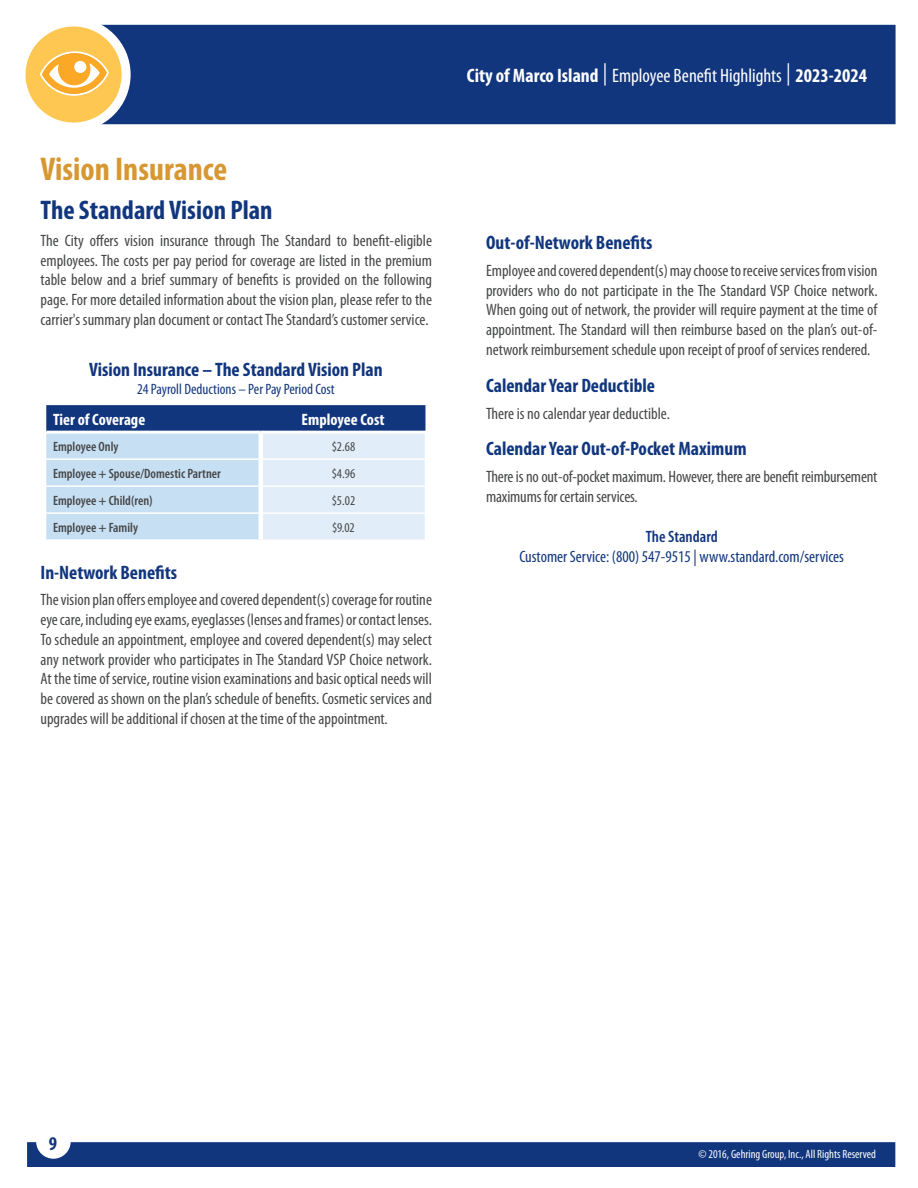
<style>
.page{position:relative;width:918px;height:1188px;background:#fff}
.page>*{position:absolute;margin:0;border:0;box-sizing:border-box;transform-origin:0 0}
.TOC_-_Insurance_Type_-_Header_V2{font:700 condensed 33px "Myriad Pro";color:#d79833}
.Body_-_Plan_Name{font:700 condensed 27px "Myriad Pro";color:#11367e}
.Body_-_Sub_Header{font:700 condensed 19.5px "Myriad Pro";color:#11367e}
.t1{font:700 condensed 19.5px "Myriad Pro";color:#fff}
.Rate_Table_-_Header{font:700 condensed 19.5px "Myriad Pro";color:#11367e}
.Body_-_Main{font:condensed 16.5px/19.8px "Myriad Pro";color:#464748;text-align:justify}
.Body_-_Carrier_Info{font:condensed 16.5px/19.8px "Myriad Pro";color:#11367e;text-align:center}
.Rate_Table_-_Interior_Header{font:700 condensed 16.5px "Myriad Pro";color:#fff}
.Rate_Table_-_Sub_Heading{font:condensed 15px "Myriad Pro";color:#11367e}
.Table_2_-_Sub_Sub_Category{font:600 condensed 13.5px "Myriad Pro";color:#464748}
.Table_2_-_Numbers{font:condensed 13.5px "Myriad Pro";color:#464748}
.t2{font:condensed 12px "Myriad Pro";color:#fff}
.s1{font-weight:400;font-size:22.35px}
.s2{font-weight:400}
.s3{font-weight:600}
</style>
<div class="page">
<div style="left:27px;top:1142px;width:868px;height:25px;background:#11367e"></div>
<div style="left:104px;top:25px;width:792px;height:99px;background:#11367e"></div>
<svg style="left:21px;top:22px;width:105px;height:105px;fill:#fec752"></svg>
<div style="left:17px;top:17px;width:114px;height:115px;border:9px solid #fff;border-radius:50%"></div>
<svg style="left:38px;top:49px;width:73px;height:49px"></svg>
<svg style="left:46px;top:405px;width:380px;height:135px;background:#afc4de"></svg>
<hr style="left:261px;top:539px;width:165px;height:2px;background:#fff">
<hr style="left:46px;top:431px;width:215px;height:3px;background:#fff">
<hr style="left:261px;top:431px;width:165px;height:3px;background:#fff">
<p class="TOC_-_Insurance_Type_-_Header_V2" style="left:40px;top:151px;width:188px">Vision Insurance</p>
<p class="Body_-_Plan_Name" style="left:40px;top:195px;width:234px">The Standard Vision Plan</p>
<p class="Body_-_Main" style="left:40px;top:231px;width:393px">The City offers vision insurance through The Standard to benefit-eligible employees. The costs per pay period for coverage are listed in the premium table below and a brief summary of benefits is provided on the following page. For more detailed information about the vision plan, please refer to the carrier's summary plan document or contact The Standard’s customer service.</p>
<p class="Rate_Table_-_Header" style="left:89px;top:359px;width:295px">Vision Insurance – The Standard Vision Plan</p>
<p class="Rate_Table_-_Sub_Heading" style="left:137px;top:381px;width:199px">24 Payroll Deductions – Per Pay Period Cost</p>
<p class="Rate_Table_-_Interior_Header" style="left:53px;top:410px;width:94px">Tier of Coverage</p>
<p class="Rate_Table_-_Interior_Header" style="left:302px;top:410px;width:85px">Employee Cost</p>
<p class="Table_2_-_Sub_Sub_Category" style="left:53px;top:439px;width:67px">Employee Only</p>
<p class="Table_2_-_Numbers" style="left:332px;top:439px;width:25px">$2.68</p>
<p class="Table_2_-_Sub_Sub_Category" style="left:53px;top:466px;width:169px">Employee + Spouse/Domestic Partner</p>
<p class="Table_2_-_Numbers" style="left:332px;top:466px;width:25px">$4.96</p>
<p class="Table_2_-_Sub_Sub_Category" style="left:53px;top:493px;width:101px">Employee + Child(ren)</p>
<p class="Table_2_-_Numbers" style="left:332px;top:493px;width:25px">$5.02</p>
<p class="Table_2_-_Sub_Sub_Category" style="left:53px;top:520px;width:87px">Employee + Family</p>
<p class="Table_2_-_Numbers" style="left:332px;top:520px;width:24px">$9.02</p>
<p class="Body_-_Sub_Header" style="left:40px;top:561px;width:138px">In-Network Benefits</p>
<p class="Body_-_Main" style="left:40px;top:590px;width:393px">The vision plan offers employee and covered dependent(s) coverage for routine eye care, including eye exams, eyeglasses (lenses and frames) or contact lenses.<br>To schedule an appointment, employee and covered dependent(s) may select any network provider who participates in The Standard VSP Choice network.<br>At the time of service, routine vision examinations and basic optical needs will be covered as shown on the plan’s schedule of benefits. Cosmetic services and upgrades will be additional if chosen at the time of the appointment.</p>
<p class="t1" style="left:467px;top:65px;width:402px">City of Marco Island <span class="s1">|</span> <span class="s2">Employee Benefit Highlights</span> <span class="s1">|</span> 2023-2024</p>
<p class="Body_-_Sub_Header" style="left:486px;top:232px;width:168px">Out-of-Network Benefits</p>
<p class="Body_-_Main" style="left:486px;top:261px;width:393px">Employee and covered dependent(s) may choose to receive services from vision providers who do not participate in the The Standard VSP Choice network.<br>When going out of network, the provider will require payment at the time of appointment. The Standard will then reimburse based on the plan’s out-of&shy;network reimbursement schedule upon receipt of proof of services rendered.</p>
<p class="Body_-_Sub_Header" style="left:486px;top:375px;width:171px">Calendar Year Deductible</p>
<p class="Body_-_Main" style="left:486px;top:403px;width:185px">There is no calendar year deductible.</p>
<p class="Body_-_Sub_Header" style="left:486px;top:438px;width:262px">Calendar Year Out-of-Pocket Maximum</p>
<p class="Body_-_Main" style="left:486px;top:467px;width:393px">There is no out-of-pocket maximum. However, there are benefit reimbursement maximums for certain services.</p>
<p class="Body_-_Carrier_Info" style="left:519px;top:527px;width:326px"><span class="s3">The Standard<br></span>Customer Service: (800) 547-9515 | www.standard.com/services</p>
<p class="Rate_Table_-_Header" style="left:49px;top:1133px;width:10px">9</p>
<p class="t2" style="left:698px;top:1148px;width:179px">© 2016, Gehring Group, Inc., All Rights Reserved</p>
</div>
